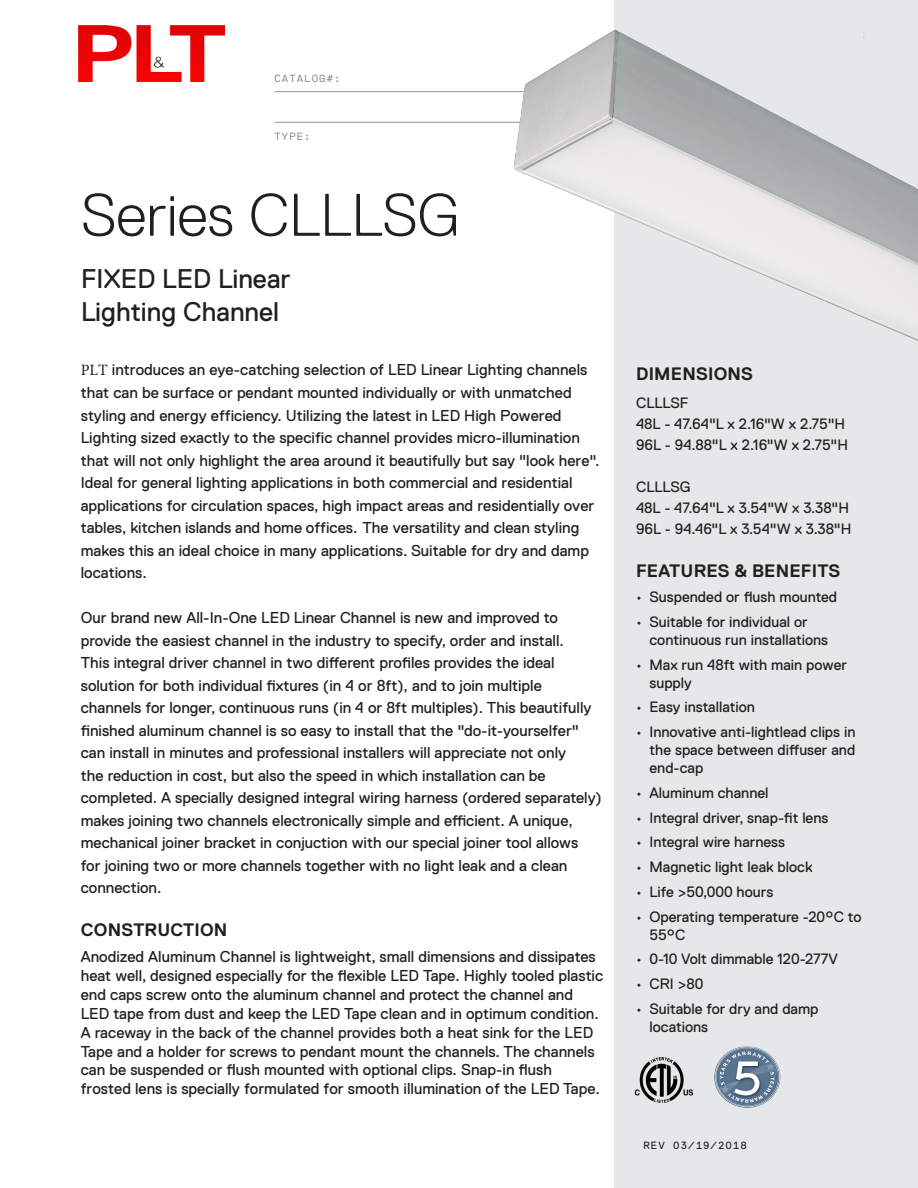
<style>
.page{position:relative;width:918px;height:1188px;background:#fff}
.page>*{position:absolute;margin:0;border:0;box-sizing:border-box;transform-origin:0 0}
.t1{font:300 60px "Replica Std";color:#231f20}
.Sub_Title{font:27px/32.4px "Replica Std";color:#231f20}
.Heading{font:700 18px "Replica Std";letter-spacing:.01em;color:#231f20}
.t2{font:15.75px/22.5px "Replica Std";color:#231f20}
.Dimensions_Content{font:15px/18px "Replica Std";color:#231f20}
.t3{font:10.5px "Replica Mono Std";letter-spacing:.1em;color:#939598}
.t4{font:10.5px "Replica Mono Std";letter-spacing:.1em;color:#231f20}
.s1{font-family:"Minion Pro"}
</style>
<div class="page">
<hr style="left:274px;top:122px;width:282px;height:1px;background:#939598">
<hr style="left:274px;top:91px;width:282px;height:1px;background:#939598">
<div style="left:614px;top:0;width:304px;height:1188px;background:#e6e7e9"></div>
<img style="left:634px;top:1057px;width:60px;height:47px">
<img style="left:714px;top:1046px;width:67px;height:62px">
<img style="left:364px;top:30px;width:554px;height:311px">
<img style="left:79px;top:25px;width:146px;height:56px">
<p class="t3" style="left:274px;top:72px;width:68px">CATALOG#:</p>
<p class="t3" style="left:274px;top:130px;width:38px">TYPE:</p>
<p class="t1" style="left:81px;top:182px;width:380px">Series CLLLSG</p>
<p class="Sub_Title" style="left:81px;top:263px;width:211px">FIXED LED Linear<br>Lighting Channel</p>
<p class="t2" style="left:81px;top:358px;width:520px"><span class="s1">PLT</span> introduces an eye-catching selection of LED Linear Lighting channels that can be surface or pendant mounted individually or with unmatched styling and energy efficiency. Utilizing the latest in LED High Powered Lighting sized exactly to the specific channel provides micro-illumination that will not only highlight the area around it beautifully but say "look here".<br>Ideal for general lighting applications in both commercial and residential applications for circulation spaces, high impact areas and residentially over tables, kitchen islands and home offices. The versatility and clean styling makes this an ideal choice in many applications. Suitable for dry and damp locations.</p>
<p class="t2" style="left:81px;top:607px;width:522px">Our brand new All-In-One LED Linear Channel is new and improved to provide the easiest channel in the industry to specify, order and install.<br>This integral driver channel in two different profiles provides the ideal solution for both individual fixtures (in 4 or 8ft), and to join multiple channels for longer, continuous runs (in 4 or 8ft multiples). This beautifully finished aluminum channel is so easy to install that the "do-it-yourselfer" can install in minutes and professional installers will appreciate not only<br>the reduction in cost, but also the speed in which installation can be completed. A specially designed integral wiring harness (ordered separately) makes joining two channels electronically simple and efficient. A unique, mechanical joiner bracket in conjuction with our special joiner tool allows for joining two or more channels together with no light leak and a clean connection.</p>
<p class="Heading" style="left:81px;top:920px;width:148px">CONSTRUCTION</p>
<p class="t2" style="left:81px;top:947px;width:524px;line-height:18.9px">Anodized Aluminum Channel is lightweight, small dimensions and dissipates heat well, designed especially for the flexible LED Tape. Highly tooled plastic end caps screw onto the aluminum channel and protect the channel and LED tape from dust and keep the LED Tape clean and in optimum condition.<br>A raceway in the back of the channel provides both a heat sink for the LED Tape and a holder for screws to pendant mount the channels. The channels can be suspended or flush mounted with optional clips. Snap-in flush frosted lens is specially formulated for smooth illumination of the LED Tape.</p>
<p class="Heading" style="left:636px;top:364px;width:118px">DIMENSIONS</p>
<p class="Dimensions_Content" style="left:636px;top:394px;width:54px">CLLLSF</p>
<p class="Dimensions_Content" style="left:636px;top:415px;width:211px">48L - 47.64"L x 2.16"W x 2.75"H</p>
<p class="Dimensions_Content" style="left:636px;top:436px;width:214px">96L - 94.88"L x 2.16"W x 2.75"H</p>
<p class="Dimensions_Content" style="left:636px;top:478px;width:56px">CLLLSG</p>
<p class="Dimensions_Content" style="left:636px;top:499px;width:214px">48L - 47.64"L x 3.54"W x 3.38"H</p>
<p class="Dimensions_Content" style="left:636px;top:520px;width:217px">96L - 94.46"L x 3.54"W x 3.38"H</p>
<p class="Heading" style="left:636px;top:561px;width:206px">FEATURES &amp; BENEFITS</p>
<p class="Dimensions_Content" style="left:636px;top:588px;width:203px">• Suspended or flush mounted</p>
<p class="Dimensions_Content" style="left:650px;top:613px;width:180px;text-indent:-14px">• Suitable for individual or continuous run installations</p>
<p class="Dimensions_Content" style="left:650px;top:656px;width:199px;text-indent:-14px">• Max run 48ft with main power supply</p>
<p class="Dimensions_Content" style="left:636px;top:698px;width:120px">• Easy installation</p>
<p class="Dimensions_Content" style="left:650px;top:723px;width:207px;text-align:justify;text-indent:-14px">• Innovative anti-lightlead clips in the space between diffuser and end-cap</p>
<p class="Dimensions_Content" style="left:636px;top:784px;width:134px">• Aluminum channel</p>
<p class="Dimensions_Content" style="left:636px;top:809px;width:194px">• Integral driver, snap-fit lens</p>
<p class="Dimensions_Content" style="left:636px;top:833px;width:151px">• Integral wire harness</p>
<p class="Dimensions_Content" style="left:636px;top:858px;width:178px">• Magnetic light leak block</p>
<p class="Dimensions_Content" style="left:636px;top:883px;width:139px">• Life &gt;50,000 hours</p>
<p class="Dimensions_Content" style="left:650px;top:908px;width:213px;text-indent:-14px">• Operating temperature -20°C to<br>55°C</p>
<p class="Dimensions_Content" style="left:636px;top:950px;width:204px">• 0-10 Volt dimmable 120-277V</p>
<p class="Dimensions_Content" style="left:636px;top:975px;width:69px">• CRI &gt;80</p>
<p class="Dimensions_Content" style="left:650px;top:1000px;width:171px;text-indent:-14px">• Suitable for dry and damp locations</p>
<p class="t4" style="left:644px;top:1140px;width:105px">REV 03/19/2018</p>
</div>
